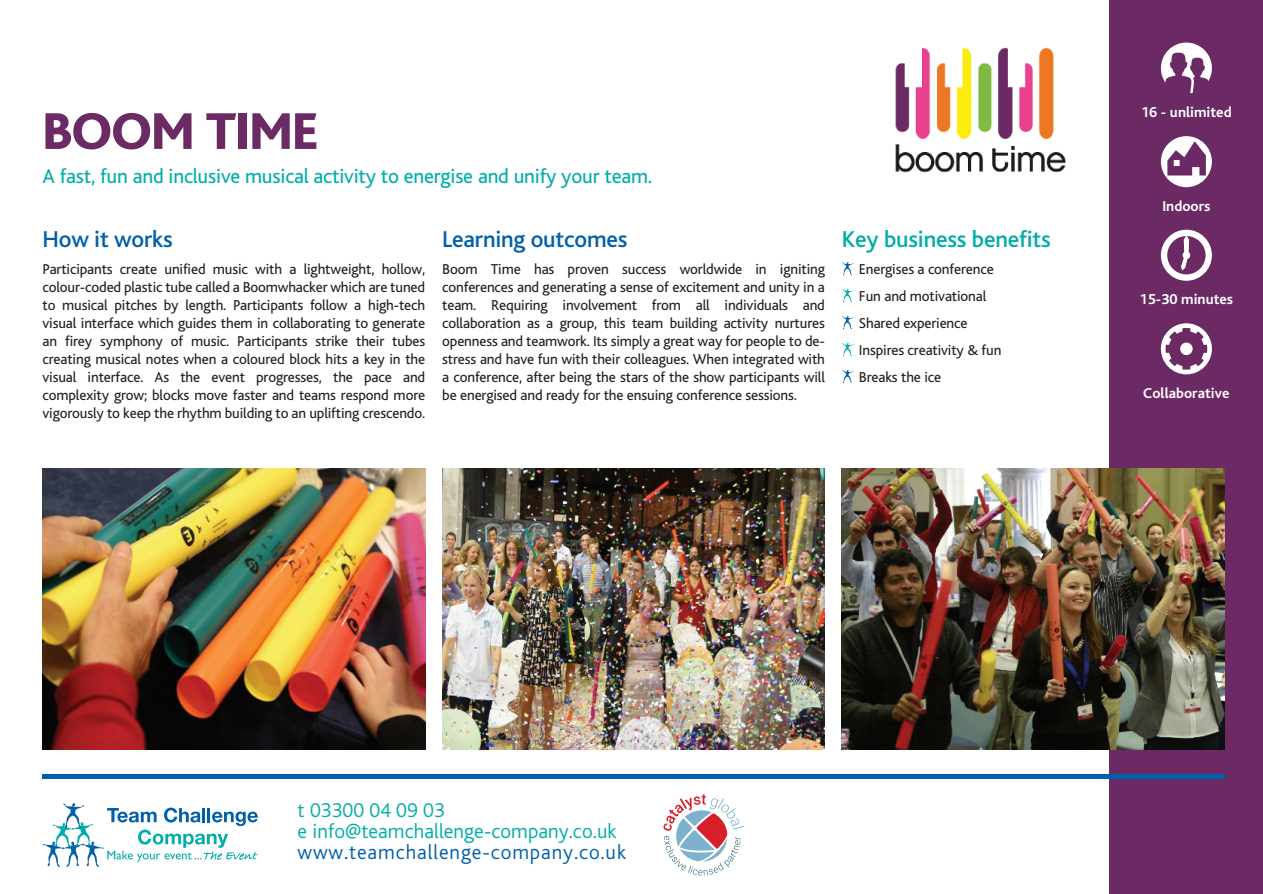
<style>
.page{position:relative;width:1263px;height:894px;background:#fff}
.page>*{position:absolute;margin:0;border:0;box-sizing:border-box;transform-origin:0 0}
.t1{font:800 54px "Bliss";letter-spacing:-.01em;color:#6c2a65}
.t2{font:500 24px "Bliss";letter-spacing:-.01em;color:#0060a9}
.t3{font:500 24px "Bliss";letter-spacing:-.01em;color:#00ada8}
.t4{font:21px "Bliss";letter-spacing:-.01em;color:#00ada8}
.t5{font:300 21px/20.9px "Bliss";color:#00ada8}
.t6{font:300 21px "Bliss";letter-spacing:.04em;color:#0060a9}
.t7{font:15px/18px "Bliss";letter-spacing:-.01em;color:#231f20;text-align:justify}
.t8{font:700 15px "Bliss";color:#fff}
</style>
<div class="page">
<div style="left:1110px;top:0;width:153px;height:893px;background:#6c2a65"></div>
<hr style="left:43px;top:774px;width:1182px;height:4px;background:#0060a9">
<svg style="left:1161px;top:136px;width:51px;height:51px"></svg>
<svg style="left:1161px;top:229px;width:51px;height:52px"></svg>
<svg style="left:1161px;top:323px;width:51px;height:51px"></svg>
<svg style="left:1161px;top:43px;width:51px;height:50px"></svg>
<img style="left:43px;top:468px;width:382px;height:280px">
<img style="left:442px;top:468px;width:383px;height:280px">
<img style="left:842px;top:468px;width:383px;height:280px">
<img style="left:895px;top:47px;width:171px;height:126px">
<svg style="left:43px;top:803px;width:215px;height:63px"></svg>
<svg style="left:663px;top:794px;width:81px;height:81px"></svg>
<svg style="left:842px;top:262px;width:12px;height:13px"></svg>
<svg style="left:842px;top:316px;width:12px;height:13px"></svg>
<svg style="left:842px;top:369px;width:12px;height:14px"></svg>
<svg style="left:842px;top:289px;width:12px;height:13px"></svg>
<svg style="left:842px;top:342px;width:12px;height:14px"></svg>
<h1 class="t1" style="left:43px;top:111px;width:277px">BOOM TIME</h1>
<h3 class="t4" style="left:43px;top:166px;width:611px">A fast, fun and inclusive musical activity to energise and unify your team.</h3>
<h2 class="t2" style="left:43px;top:230px;width:132px">How it works</h2>
<p class="t7" style="left:43px;top:260px;width:384px">Participants create unified music with a lightweight, hollow, colour-coded plastic tube called a Boomwhacker which are tuned to musical pitches by length. Participants follow a high-tech visual interface which guides them in collaborating to generate an firey symphony of music. Participants strike their tubes creating musical notes when a coloured block hits a key in the visual interface. As the event progresses, the pace and complexity grow; blocks move faster and teams respond more vigorously to keep the rhythm building to an uplifting crescendo.</p>
<h2 class="t2" style="left:442px;top:230px;width:187px">Learning outcomes</h2>
<p class="t7" style="left:442px;top:260px;width:384px">Boom Time has proven success worldwide in igniting conferences and generating a sense of excitement and unity in a team. Requiring involvement from all individuals and collaboration as a group, this team building activity nurtures openness and teamwork. Its simply a great way for people to de&shy;stress and have fun with their colleagues. When integrated with a conference, after being the stars of the show participants will be energised and ready for the ensuing conference sessions.</p>
<h2 class="t3" style="left:842px;top:230px;width:210px">Key business benefits</h2>
<p class="t7" style="left:859px;top:256px;width:144px;line-height:27px;text-align:left">Energises a conference<br>Fun and motivational<br>Shared experience<br>Inspires creativity &amp; fun<br>Breaks the ice</p>
<p class="t8" style="left:1141px;top:106px;width:92px">16 - unlimited</p>
<p class="t8" style="left:1162px;top:200px;width:49px">Indoors</p>
<p class="t8" style="left:1140px;top:293px;width:95px">15-30 minutes</p>
<p class="t8" style="left:1143px;top:387px;width:88px">Collaborative</p>
<h3 class="t5" style="left:298px;top:801px;width:320px">t 03300 04 09 03<br>e info@teamchallenge-company.co.uk</h3>
<h3 class="t6" style="left:298px;top:843px;width:330px">www.teamchallenge-company.co.uk</h3>
</div>
